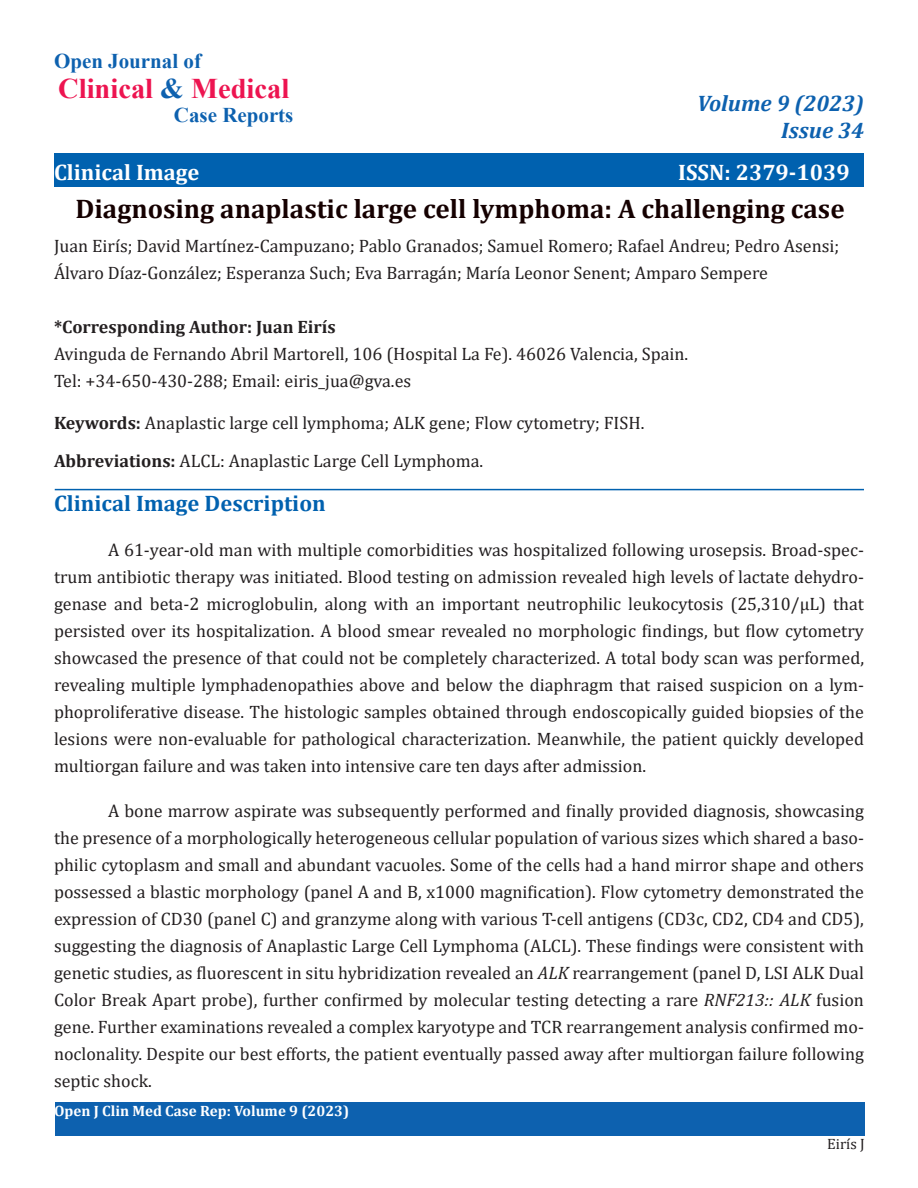
<style>
.page{position:relative;width:918px;height:1188px;background:#fff}
.page>*{position:absolute;margin:0;border:0;box-sizing:border-box;transform-origin:0 0}
.t1{font:700 28.5px "Times New Roman";color:#ed1450}
.t2{font:700 27px "Cambria";color:#150000}
.t3{font:700 22.5px "Cambria";color:#fff}
.t4{font:700 22.5px "Cambria";color:#0061af}
.t5{font:italic 700 22.5px "Cambria";color:#0d61af}
.t6{font:700 21px "Times New Roman";color:#0d61af}
.t7{font:18px/27px "Cambria";color:#231f20;text-align:justify}
.t8{font:700 18px "Cambria";color:#231f20}
.t9{font:700 15px "Cambria";color:#fff}
.t10{font:15px "Cambria";color:#231f20}
.s1{color:#0d61af}
.s2{font-weight:700}
.s3{font-style:italic}
</style>
<div class="page">
<div style="left:54px;top:153px;width:810px;height:34px;background:#0061af"></div>
<div style="left:55px;top:1102px;width:810px;height:34px;background:#0d61af"></div>
<hr style="left:55px;top:489px;width:809px;height:1px;background:#0061af">
<p class="t6" style="left:54px;top:46px;width:149px">Open Journal of</p>
<p class="t1" style="left:58px;top:68px;width:233px">Clinical <span class="s1">&amp;</span> Medical</p>
<p class="t6" style="left:174px;top:100px;width:121px">Case Reports</p>
<p class="t3" style="left:54px;top:156px;width:147px">Clinical Image</p>
<p class="t5" style="left:697px;top:88px;width:168px">Volume 9 (2023)</p>
<p class="t5" style="left:781px;top:115px;width:84px">Issue 34</p>
<p class="t3" style="left:678px;top:156px;width:173px">ISSN: 2379-1039</p>
<p class="t2" style="left:75px;top:190px;width:771px">Diagnosing anaplastic large cell lymphoma: A challenging case</p>
<p class="t7" style="left:54px;top:232px;width:787px">Juan Eirís; David Martínez-Campuzano; Pablo Granados; Samuel Romero; Rafael Andreu; Pedro Asensi;<br>Álvaro Díaz-González; Esperanza Such; Eva Barragán; María Leonor Senent; Amparo Sempere</p>
<p class="t8" style="left:54px;top:314px;width:283px">*Corresponding Author: Juan Eirís</p>
<p class="t7" style="left:54px;top:340px;width:636px">Avinguda de Fernando Abril Martorell, 106 (Hospital La Fe). 46026 Valencia, Spain.</p>
<p class="t7" style="left:54px;top:367px;width:359px">Tel: +34-650-430-288; Email: eiris_jua@gva.es</p>
<p class="t7" style="left:54px;top:409px;width:592px"><span class="s2">Keywords:</span> Anaplastic large cell lymphoma; ALK gene; Flow cytometry; FISH.</p>
<p class="t7" style="left:54px;top:447px;width:431px"><span class="s2">Abbreviations:</span> ALCL: Anaplastic Large Cell Lymphoma.</p>
<p class="t4" style="left:54px;top:487px;width:273px">Clinical Image Description</p>
<p class="t7" style="left:54px;top:536px;width:812px;text-indent:54px">A 61-year-old man with multiple comorbidities was hospitalized following urosepsis. Broad-spec&shy;trum antibiotic therapy was initiated. Blood testing on admission revealed high levels of lactate dehydro&shy;genase and beta-2 microglobulin, along with an important neutrophilic leukocytosis (25,310/μL) that persisted over its hospitalization. A blood smear revealed no morphologic findings, but flow cytometry showcased the presence of that could not be completely characterized. A total body scan was performed, revealing multiple lymphadenopathies above and below the diaphragm that raised suspicion on a lym&shy;phoproliferative disease. The histologic samples obtained through endoscopically guided biopsies of the lesions were non-evaluable for pathological characterization. Meanwhile, the patient quickly developed multiorgan failure and was taken into intensive care ten days after admission.</p>
<p class="t7" style="left:54px;top:797px;width:812px;text-indent:54px">A bone marrow aspirate was subsequently performed and finally provided diagnosis, showcasing the presence of a morphologically heterogeneous cellular population of various sizes which shared a baso&shy;philic cytoplasm and small and abundant vacuoles. Some of the cells had a hand mirror shape and others possessed a blastic morphology (panel A and B, x1000 magnification). Flow cytometry demonstrated the expression of CD30 (panel C) and granzyme along with various T-cell antigens (CD3c, CD2, CD4 and CD5), suggesting the diagnosis of Anaplastic Large Cell Lymphoma (ALCL). These findings were consistent with genetic studies, as fluorescent in situ hybridization revealed an <span class="s3">ALK</span> rearrangement (panel D, LSI ALK Dual Color Break Apart probe), further confirmed by molecular testing detecting a rare <span class="s3">RNF213:: ALK</span> fusion gene. Further examinations revealed a complex karyotype and TCR rearrangement analysis confirmed mo&shy;noclonality. Despite our best efforts, the patient eventually passed away after multiorgan failure following septic shock.</p>
<p class="t9" style="left:54px;top:1100px;width:297px">Open J Clin Med Case Rep: Volume 9 (2023)</p>
<p class="t10" style="left:827px;top:1135px;width:39px">Eirís J</p>
</div>
